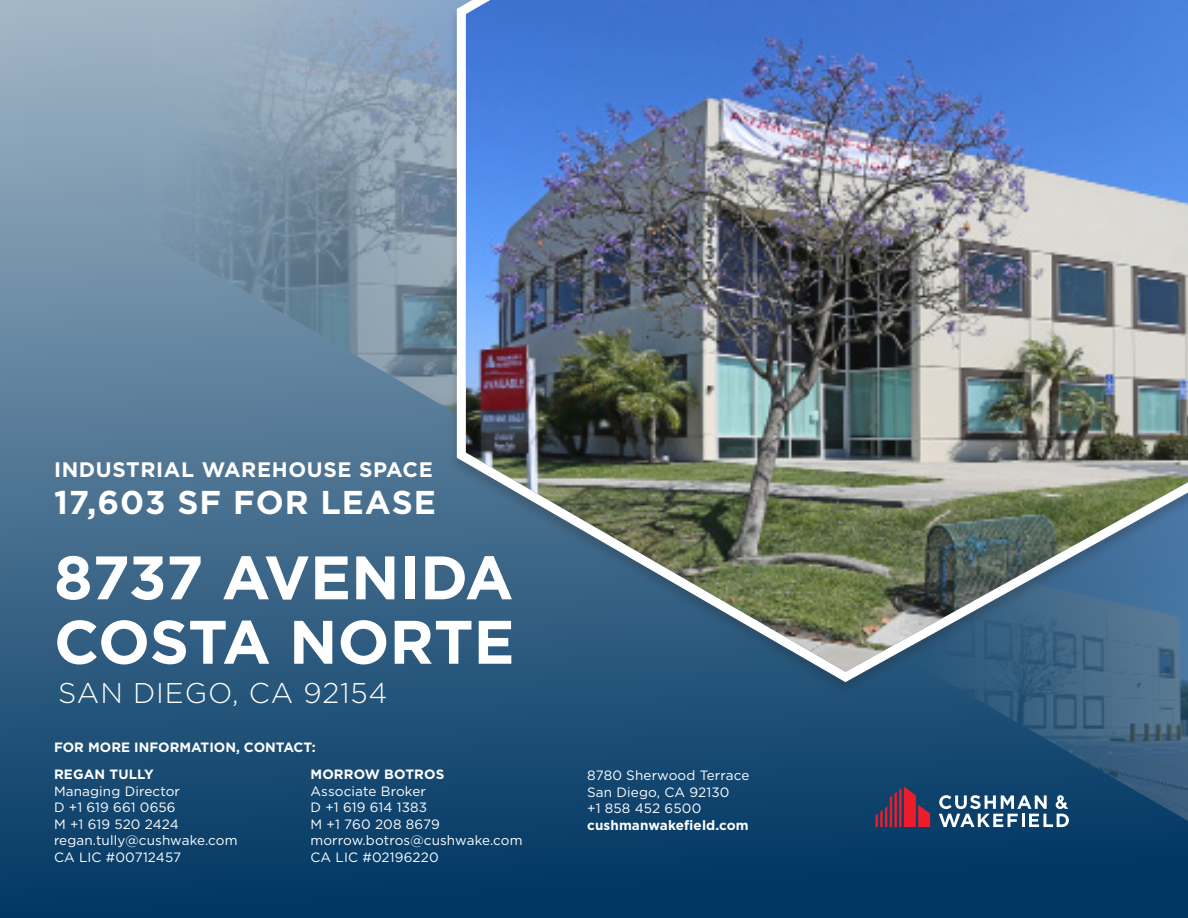
<style>
.page{position:relative;width:1188px;height:918px;background:#fff}
.page>*{position:absolute;margin:0;border:0;box-sizing:border-box;transform-origin:0 0}
.t1{font:700 61.35px/64.3px "Gotham";letter-spacing:-.005em;color:#fff}
.t2{font:700 33px "Gotham";letter-spacing:.03em;color:#fff}
.t3{font:300 28.5px "Gotham";letter-spacing:.03em;color:#fff}
.t4{font:700 21px "Gotham";letter-spacing:.03em;color:#fff}
.Contact_Info_-_standard{font:13.5px/16.5px "Gotham";letter-spacing:.01em;color:#fff}
.Contact_Info_-_standard-2{font:700 13.5px "Gotham";color:#fff}
.s1{font-weight:700}
</style>
<div class="page">
<div style="left:0;top:0;width:1188px;height:918px;background:linear-gradient(to bottom,#a6b9c8,#003562)"></div>
<img style="left:21px;top:0;width:428px;height:425px">
<div style="left:805px;top:822px;width:383px;height:41px;background:#053b67"></div>
<img style="left:805px;top:696px;width:383px;height:126px">
<img style="left:449px;top:0;width:739px;height:689px">
<svg style="left:875px;top:786px;width:55px;height:41px;background:#72304e"></svg>
<svg style="left:939px;top:795px;width:130px;height:32px"></svg>
<p class="t4" style="left:54px;top:456px;width:380px">INDUSTRIAL WAREHOUSE SPACE</p>
<p class="t2" style="left:54px;top:480px;width:383px">17,603 SF FOR LEASE</p>
<p class="t1" style="left:54px;top:545px;width:462px">8737 AVENIDA<br>COSTA NORTE</p>
<p class="t3" style="left:58px;top:675px;width:331px">SAN DIEGO, CA 92154</p>
<p class="Contact_Info_-_standard-2" style="left:54px;top:738px;width:263px">FOR MORE INFORMATION, CONTACT:</p>
<p class="Contact_Info_-_standard-2" style="left:54px;top:766px;width:101px">REGAN TULLY</p>
<p class="Contact_Info_-_standard" style="left:54px;top:783px;width:128px">Managing Director</p>
<p class="Contact_Info_-_standard" style="left:54px;top:799px;width:123px">D +1 619 661 0656</p>
<p class="Contact_Info_-_standard" style="left:54px;top:816px;width:126px">M +1 619 520 2424</p>
<p class="Contact_Info_-_standard" style="left:54px;top:832px;width:185px">regan.tully@cushwake.com</p>
<p class="Contact_Info_-_standard" style="left:54px;top:849px;width:129px">CA LIC #00712457</p>
<p class="Contact_Info_-_standard-2" style="left:310px;top:766px;width:135px">MORROW BOTROS</p>
<p class="Contact_Info_-_standard" style="left:310px;top:783px;width:117px">Associate Broker</p>
<p class="Contact_Info_-_standard" style="left:310px;top:799px;width:118px">D +1 619 614 1383</p>
<p class="Contact_Info_-_standard" style="left:310px;top:816px;width:131px">M +1 760 208 8679</p>
<p class="Contact_Info_-_standard" style="left:310px;top:832px;width:214px">morrow.botros@cushwake.com</p>
<p class="Contact_Info_-_standard" style="left:310px;top:849px;width:130px">CA LIC #02196220</p>
<p class="Contact_Info_-_standard" style="left:587px;top:767px;width:164px">8780 Sherwood Terrace</p>
<p class="Contact_Info_-_standard" style="left:587px;top:783px;width:163px">San Diego, CA 92130<br>+1 858 452 6500 <span class="s1">cushmanwakefield.com</span></p>
</div>
